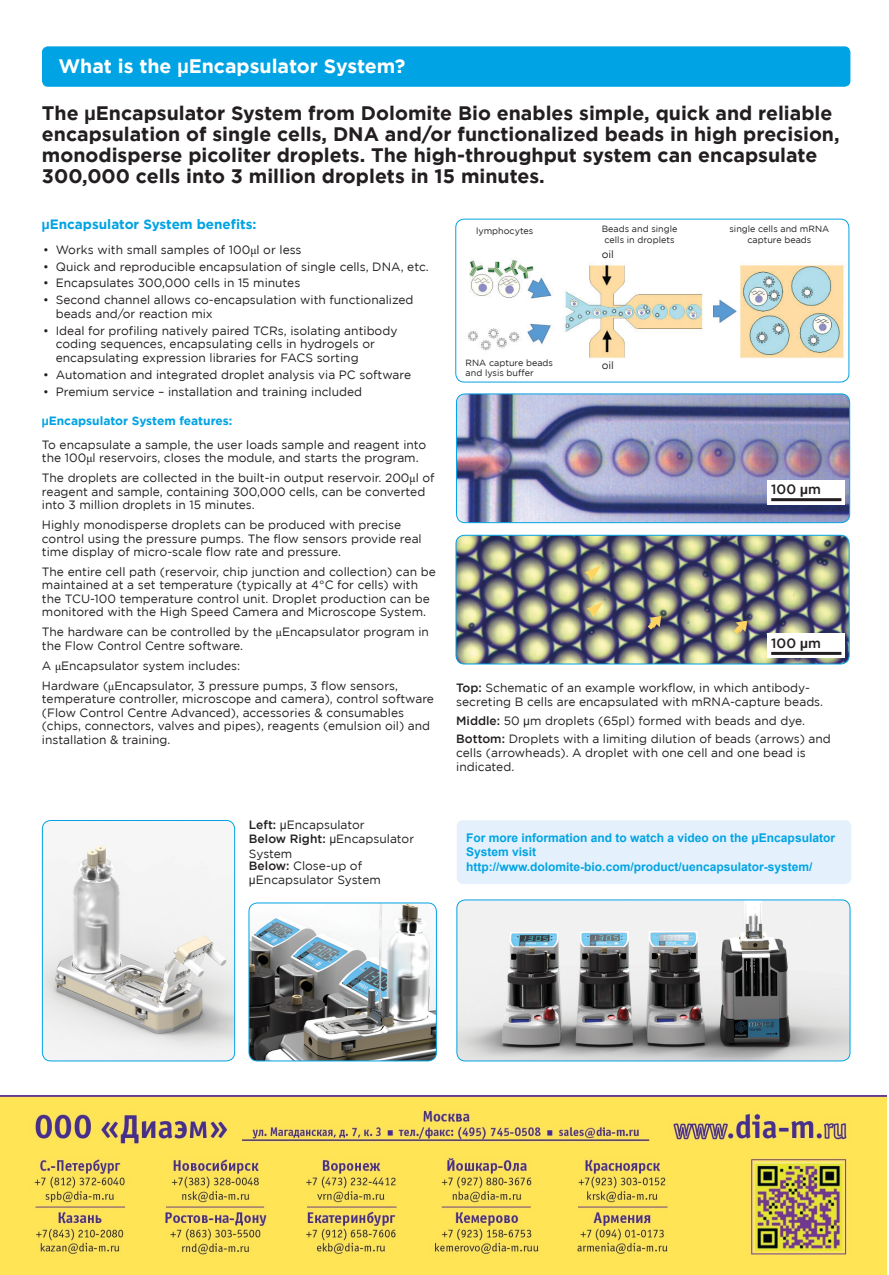
<style>
.page{position:relative;width:889px;height:1275px;background:#fff}
.page>*{position:absolute;margin:0;border:0;box-sizing:border-box;transform-origin:0 0}
.t1{font:700 19.5px/21px "Gotham";color:#231f20}
.t2{font:700 19.5px "Gotham";color:#fff}
.t3{font:700 13.5px "Gotham";color:#00a3e3}
.t4{font:500 13.5px "Gotham";color:#231f20}
.t5{font:12px/13.5px "Gotham";color:#231f20}
.t6{font:700 12px/14.2px "Arial";color:#00a3e3}
.t7{font:10.5px "Gotham";color:#231f20}
.t8{font:9px/10.8px "Gotham";color:#231f20;text-align:center}
.s1{font-family:"Arial"}
.s2{font-family:"Minion Pro"}
.s3{font-family:"Arial";font-weight:700;color:#00a3e3}
.s4{font-weight:700;color:#00a3e3}
.s5{font-weight:500}
.s6{font-family:"Arial";font-weight:700}
</style>
<div class="page">
<img style="left:457px;top:900px;width:392px;height:161px">
<div style="left:456px;top:900px;width:394px;height:161px;border:1px solid #00a3e3;border-radius:9px"></div>
<img style="left:249px;top:903px;width:187px;height:158px">
<div style="left:249px;top:903px;width:187px;height:158px;border:1px solid #00a3e3;border-radius:9px"></div>
<img style="left:42px;top:820px;width:192px;height:241px">
<div style="left:42px;top:820px;width:193px;height:241px;border:1px solid #00a3e3;border-radius:9px"></div>
<div style="left:456px;top:820px;width:395px;height:64px;background:#e4f1fc;border-radius:6px"></div>
<img style="left:456px;top:535px;width:393px;height:129px">
<div style="left:455px;top:535px;width:394px;height:129px;border:1px solid #00a3e3;border-radius:9px"></div>
<img style="left:456px;top:394px;width:393px;height:129px">
<div style="left:456px;top:394px;width:393px;height:129px;border:1px solid #00a3e3;border-radius:9px"></div>
<img style="left:468px;top:258px;width:376px;height:101px">
<div style="left:455px;top:219px;width:394px;height:163px;border:1px solid #00a3e3;border-radius:9px"></div>
<div style="left:42px;top:46px;width:808px;height:41px;background:#00a3e3;border-radius:6px"></div>
<svg style="left:766px;top:480px;width:78px;height:24px"></svg>
<hr style="left:771px;top:498px;width:70px;height:3px;background:#231f20">
<svg style="left:766px;top:634px;width:78px;height:24px"></svg>
<hr style="left:771px;top:652px;width:70px;height:3px;background:#231f20">
<svg style="left:586px;top:602px;width:17px;height:16px"></svg>
<svg style="left:584px;top:565px;width:17px;height:16px"></svg>
<svg style="left:647px;top:616px;width:14px;height:14px"></svg>
<svg style="left:733px;top:621px;width:13px;height:13px"></svg>
<img style="left:0;top:1095px;width:886px;height:180px">
<h1 class="t2" style="left:58px;top:54px;width:348px">What is the <span class="s1">µ</span>Encapsulator System?</h1>
<p class="t1" style="left:42px;top:102px;width:799px">The <span class="s1">µ</span>Encapsulator System from Dolomite Bio enables simple, quick and reliable encapsulation of single cells, DNA and/or functionalized beads in high precision, monodisperse picoliter droplets. The high-throughput system can encapsulate 300,000 cells into 3 million droplets in 15 minutes.</p>
<p class="t3" style="left:42px;top:216px;width:216px"><span class="s1">µ</span>Encapsulator System benefits:</p>
<p class="t5" style="left:43px;top:242px;width:260px">• Works with small samples of 100<span class="s2">μ</span>l or less</p>
<p class="t5" style="left:43px;top:259px;width:387px">• Quick and reproducible encapsulation of single cells, DNA, etc.</p>
<p class="t5" style="left:43px;top:276px;width:259px">• Encapsulates 300,000 cells in 15 minutes</p>
<p class="t5" style="left:56px;top:293px;width:359px;text-indent:-13px">• Second channel allows co-encapsulation with functionalized beads and/or reaction mix</p>
<p class="t5" style="left:56px;top:324px;width:343px;text-indent:-13px">• Ideal for profiling natively paired TCRs, isolating antibody coding sequences, encapsulating cells in hydrogels or encapsulating expression libraries for FACS sorting</p>
<p class="t5" style="left:43px;top:367px;width:369px">• Automation and integrated droplet analysis via PC software</p>
<p class="t5" style="left:43px;top:384px;width:320px">• Premium service – installation and training included</p>
<p class="t5" style="left:42px;top:409px;width:386px;line-height:23.7px"><span class="s3">µ</span><span class="s4">Encapsulator System features:<br></span>To encapsulate a sample, the user loads sample and reagent into</p>
<p class="t5" style="left:42px;top:448px;width:394px;line-height:20px">the 100<span class="s2">µ</span>l reservoirs, closes the module, and starts the program.<br>The droplets are collected in the built-in output reservoir. 200<span class="s2">µ</span>l of</p>
<p class="t5" style="left:42px;top:485px;width:385px">reagent and sample, containing 300,000 cells, can be converted into 3 million droplets in 15 minutes.</p>
<p class="t5" style="left:42px;top:518px;width:381px">Highly monodisperse droplets can be produced with precise control using the pressure pumps. The flow sensors provide real time display of micro-scale flow rate and pressure.</p>
<p class="t5" style="left:42px;top:565px;width:395px">The entire cell path (reservoir, chip junction and collection) can be maintained at a set temperature (typically at 4°C for cells) with the TCU-100 temperature control unit. Droplet production can be monitored with the High Speed Camera and Microscope System.</p>
<p class="t5" style="left:42px;top:625px;width:388px">The hardware can be controlled by the <span class="s2">µ</span>Encapsulator program in the Flow Control Centre software.</p>
<p class="t5" style="left:42px;top:655px;width:357px;line-height:20px">A <span class="s2">μ</span>Encapsulator system includes:<br>Hardware (<span class="s2">μ</span>Encapsulator, 3 pressure pumps, 3 flow sensors,</p>
<p class="t5" style="left:42px;top:692px;width:393px">temperature controller, microscope and camera), control software (Flow Control Centre Advanced), accessories &amp; consumables (chips, connectors, valves and pipes), reagents (emulsion oil) and installation &amp; training.</p>
<p class="t5" style="left:249px;top:817px;width:167px;line-height:14.2px"><span class="s5">Left:</span> <span class="s1">µ</span>Encapsulator<br><span class="s5">Below Right:</span> <span class="s1">µ</span>Encapsulator<br>System</p>
<p class="t5" style="left:249px;top:858px;width:133px;line-height:14.2px"><span class="s5">Below:</span> Close-up of <span class="s1">µ</span>Encapsulator System</p>
<p class="t8" style="left:476px;top:225px;width:59px">lymphocytes</p>
<p class="t8" style="left:465px;top:357px;width:89px;text-align:left">RNA capture beads and lysis buffer</p>
<p class="t8" style="left:601px;top:223px;width:77px">Beads and single cells in droplets</p>
<p class="t8" style="left:729px;top:223px;width:101px">single cells and mRNA capture beads</p>
<p class="t7" style="left:601px;top:249px;width:14px">oil</p>
<p class="t7" style="left:601px;top:359px;width:14px">oil</p>
<p class="t4" style="left:771px;top:482px;width:51px">100 <span class="s6">µ</span>m</p>
<p class="t4" style="left:771px;top:635px;width:51px">100 <span class="s6">µ</span>m</p>
<p class="t5" style="left:456px;top:680px;width:368px;line-height:14.2px"><span class="s5">Top:</span> Schematic of an example workflow, in which antibody&shy;secreting B cells are encapsulated with mRNA-capture beads.</p>
<p class="t5" style="left:456px;top:711px;width:376px;line-height:18.5px"><span class="s5">Middle:</span> 50 <span class="s1">µ</span>m droplets (65pl) formed with beads and dye.<br><span class="s5">Bottom:</span> Droplets with a limiting dilution of beads (arrows) and</p>
<p class="t5" style="left:456px;top:746px;width:351px;line-height:14.2px">cells (arrowheads). A droplet with one cell and one bead is indicated.</p>
<p class="t6" style="left:466px;top:831px;width:370px">For more information and to watch a video on the μEncapsulator<br>System visit http://www.dolomite-bio.com/product/uencapsulator-system/</p>
</div>
